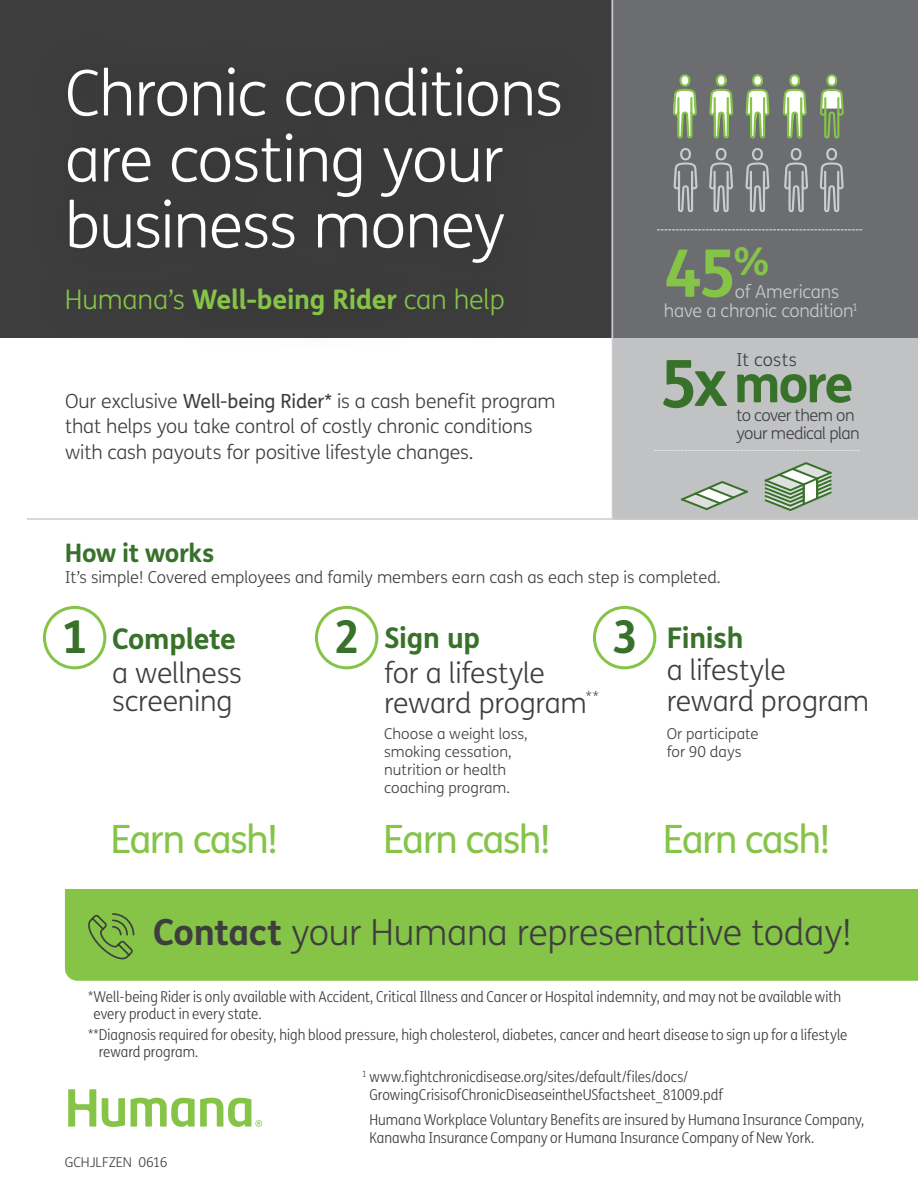
<style>
.page{position:relative;width:918px;height:1188px;background:#fff}
.page>*{position:absolute;margin:0;border:0;box-sizing:border-box;transform-origin:0 0}
.Body_Copy_8_5_12_Dar{font:700 65.85px "FS Humana";color:#85c447}
.Body_Copy_8_5_12_Dar-2{font:700 65.85px "FS Humana";color:#387129}
.Headline_27_30_White{font:300 63px "FS Humana";letter-spacing:-.02em;color:#fff}
.Body_Copy_8_5_12_Dar-3{font:700 52.5px "FS Humana";color:#387129}
.TOC_Header_10_13_Lea{font:700 45.3px "FS Humana";color:#387129}
.Body_Copy_8_5_12_Dar-4{font:39px "FS Humana";letter-spacing:-.045em;color:#85c447}
.TOC_Header_10_13_Lea-2{font:300 36px "FS Humana";letter-spacing:-.01em;color:#3e3e3f}
.Body_Copy_8_5_12_Dar-5{font:300 28.5px/34.5px "FS Humana";letter-spacing:-.01em;color:#3e3e3f}
.Headline_27_30_White-2{font:300 27px "FS Humana";letter-spacing:-.01em;color:#85c447}
.Body_Copy_8_5_12_Dar-6{font:700 25.5px "FS Humana";letter-spacing:-.02em;color:#387129}
.Body_Copy_8_5_12_Dar-7{font:300 19.5px/25.5px "FS Humana";letter-spacing:-.01em;color:#3e3e3f}
.Body_Copy_8_5_12_Dar-8{font:300 18px "FS Humana";letter-spacing:-.015em;color:#cbccce}
.Body_Copy_8_5_12_Dar-9{font:300 18px "FS Humana";letter-spacing:.015em;color:#3e3e3f}
.Body_Copy_8_5_12_Dar-10{font:300 16.5px "FS Humana";letter-spacing:-.01em;color:#3e3e3f}
.Body_Copy_8_5_12_Dar-11{font:300 16.5px/18px "FS Humana";letter-spacing:-.035em;color:#3e3e3f}
.Body_Copy_8_5_12_Dar-12{font:300 15px/17.2px "FS Humana Condensed";letter-spacing:.005em;color:#3e3e3f}
.TOC_Header_10_13_Lea-3{font:300 15px/18px "FS Humana Condensed";color:#3e3e3f}
.Body_Copy_8_5_12_Dar-13{font:300 15px/18px "FS Humana";letter-spacing:.005em;color:#3e3e3f}
.Legal_Text_7_9{font:300 13.5px "FS Humana";letter-spacing:-.01em;color:#3e3e3f}
.s1{font-weight:700}
.s2{font-weight:400}
.s3{font-weight:700;color:#387129}
</style>
<div class="page">
<div style="left:613px;top:338px;width:305px;height:182px;background:#c1c2c4"></div>
<div style="left:65px;top:889px;width:853px;height:92px;background:#85c447"></div>
<div style="left:0;top:0;width:918px;height:338px;background:#3e3e3f"></div>
<div style="left:612px;top:0;width:306px;height:338px;background:#6c6d70"></div>
<svg style="left:68px;top:1089px;width:194px;height:38px"></svg>
<svg style="left:84px;top:912px;width:51px;height:49px"></svg>
<div style="left:43px;top:606px;width:63px;height:63px;border:3px solid #85c447;border-radius:50%"></div>
<svg style="left:657px;top:229px;width:205px;height:1px"></svg>
<svg style="left:655px;top:450px;width:204px;height:1px"></svg>
<div style="left:29px;top:250px;width:511px;height:102px;background:#231f20;opacity:.75"></div>
<hr style="left:612px;top:0;width:1px;height:518px;background:#cbccce">
<div style="left:315px;top:606px;width:63px;height:63px;border:3px solid #85c447;border-radius:50%"></div>
<div style="left:593px;top:606px;width:63px;height:63px;border:3px solid #85c447;border-radius:50%"></div>
<svg style="left:673px;top:74px;width:24px;height:64px"></svg>
<svg style="left:674px;top:148px;width:24px;height:64px"></svg>
<svg style="left:709px;top:74px;width:24px;height:64px"></svg>
<svg style="left:709px;top:148px;width:24px;height:64px"></svg>
<svg style="left:746px;top:74px;width:24px;height:64px"></svg>
<svg style="left:745px;top:148px;width:24px;height:64px"></svg>
<svg style="left:783px;top:74px;width:24px;height:64px"></svg>
<svg style="left:784px;top:148px;width:24px;height:64px"></svg>
<svg style="left:820px;top:74px;width:24px;height:64px"></svg>
<svg style="left:820px;top:148px;width:24px;height:64px"></svg>
<hr style="left:27px;top:518px;width:891px;height:2px;background:#cbccce">
<svg style="left:681px;top:481px;width:67px;height:29px"></svg>
<svg style="left:764px;top:462px;width:68px;height:49px"></svg>
<p class="Headline_27_30_White" style="left:65px;top:50px;width:500px">Chronic conditions</p>
<p class="Headline_27_30_White" style="left:65px;top:116px;width:440px">are costing your</p>
<p class="Headline_27_30_White" style="left:65px;top:182px;width:442px">business money</p>
<p class="Headline_27_30_White-2" style="left:65px;top:281px;width:441px">Humana’s <span class="s1">Well-being Rider</span> can help</p>
<p class="Body_Copy_8_5_12_Dar-7" style="left:65px;top:388px;width:492px">Our exclusive <span class="s2">Well-being Rider*</span> is a cash benefit program that helps you take control of costly chronic conditions with cash payouts for positive lifestyle changes.</p>
<p class="Body_Copy_8_5_12_Dar" style="left:664px;top:223px;width:108px">45<sup>%</sup></p>
<p class="Body_Copy_8_5_12_Dar-8" style="left:735px;top:279px;width:106px">of Americans</p>
<p class="Body_Copy_8_5_12_Dar-8" style="left:664px;top:298px;width:196px">have a chronic condition<sup>1</sup></p>
<p class="Body_Copy_8_5_12_Dar-2" style="left:660px;top:332px;width:69px">5x</p>
<p class="Body_Copy_8_5_12_Dar-9" style="left:736px;top:348px;width:62px">It costs</p>
<p class="Body_Copy_8_5_12_Dar-3" style="left:734px;top:343px;width:121px">more</p>
<p class="Body_Copy_8_5_12_Dar-11" style="left:736px;top:406px;width:125px">to cover them on your medical plan</p>
<p class="Body_Copy_8_5_12_Dar-6" style="left:65px;top:533px;width:151px">How it works</p>
<p class="Body_Copy_8_5_12_Dar-10" style="left:65px;top:566px;width:658px">It’s simple! Covered employees and family members earn cash as each step is completed.</p>
<p class="TOC_Header_10_13_Lea" style="left:334px;top:602px;width:28px">2</p>
<p class="TOC_Header_10_13_Lea" style="left:62px;top:602px;width:28px">1</p>
<p class="Body_Copy_8_5_12_Dar-5" style="left:384px;top:620px;width:162px"><span class="s3">Sign up<br></span>for a lifestyle</p>
<p class="Body_Copy_8_5_12_Dar-5" style="left:384px;top:685px;width:216px">reward program<sup>**</sup></p>
<p class="Body_Copy_8_5_12_Dar-5" style="left:112px;top:621px;width:131px"><span class="s3">Complete </span>a wellness</p>
<p class="Body_Copy_8_5_12_Dar-5" style="left:112px;top:683px;width:122px">screening</p>
<p class="TOC_Header_10_13_Lea" style="left:612px;top:602px;width:28px">3</p>
<p class="Body_Copy_8_5_12_Dar-5" style="left:667px;top:622px;width:204px;line-height:31.5px"><span class="s3">Finish<br></span>a lifestyle reward program</p>
<p class="Body_Copy_8_5_12_Dar-4" style="left:111px;top:813px;width:170px">Earn cash!</p>
<p class="Body_Copy_8_5_12_Dar-13" style="left:384px;top:724px;width:145px">Choose a weight loss, smoking cessation, nutrition or health coaching program.</p>
<p class="Body_Copy_8_5_12_Dar-13" style="left:667px;top:724px;width:94px">Or participate for 90 days</p>
<p class="Body_Copy_8_5_12_Dar-4" style="left:383px;top:813px;width:170px">Earn cash!</p>
<p class="Body_Copy_8_5_12_Dar-4" style="left:663px;top:813px;width:170px">Earn cash!</p>
<p class="TOC_Header_10_13_Lea-2" style="left:153px;top:908px;width:701px"><span class="s1">Contact</span> your Humana representative today!</p>
<p class="Body_Copy_8_5_12_Dar-12" style="left:93px;top:988px;width:749px;text-indent:-5px">*Well-being Rider is only available with Accident, Critical Illness and Cancer or Hospital indemnity, and may not be available with every product in every state.</p>
<p class="Body_Copy_8_5_12_Dar-12" style="left:99px;top:1026px;width:750px;text-indent:-11px">**Diagnosis required for obesity, high blood pressure, high cholesterol, diabetes, cancer and heart disease to sign up for a lifestyle reward program.</p>
<p class="Legal_Text_7_9" style="left:65px;top:1153px;width:104px">GCHJLFZEN 0616</p>
<p class="TOC_Header_10_13_Lea-3" style="left:369px;top:1067px;width:355px;text-indent:-7px"><sup>1</sup> www.fightchronicdisease.org/sites/default/files/docs/<br>GrowingCrisisofChronicDiseaseintheUSfactsheet_81009.pdf</p>
<p class="TOC_Header_10_13_Lea-3" style="left:369px;top:1110px;width:497px">Humana Workplace Voluntary Benefits are insured by Humana Insurance Company,<br>Kanawha Insurance Company or Humana Insurance Company of New York.</p>
</div>
